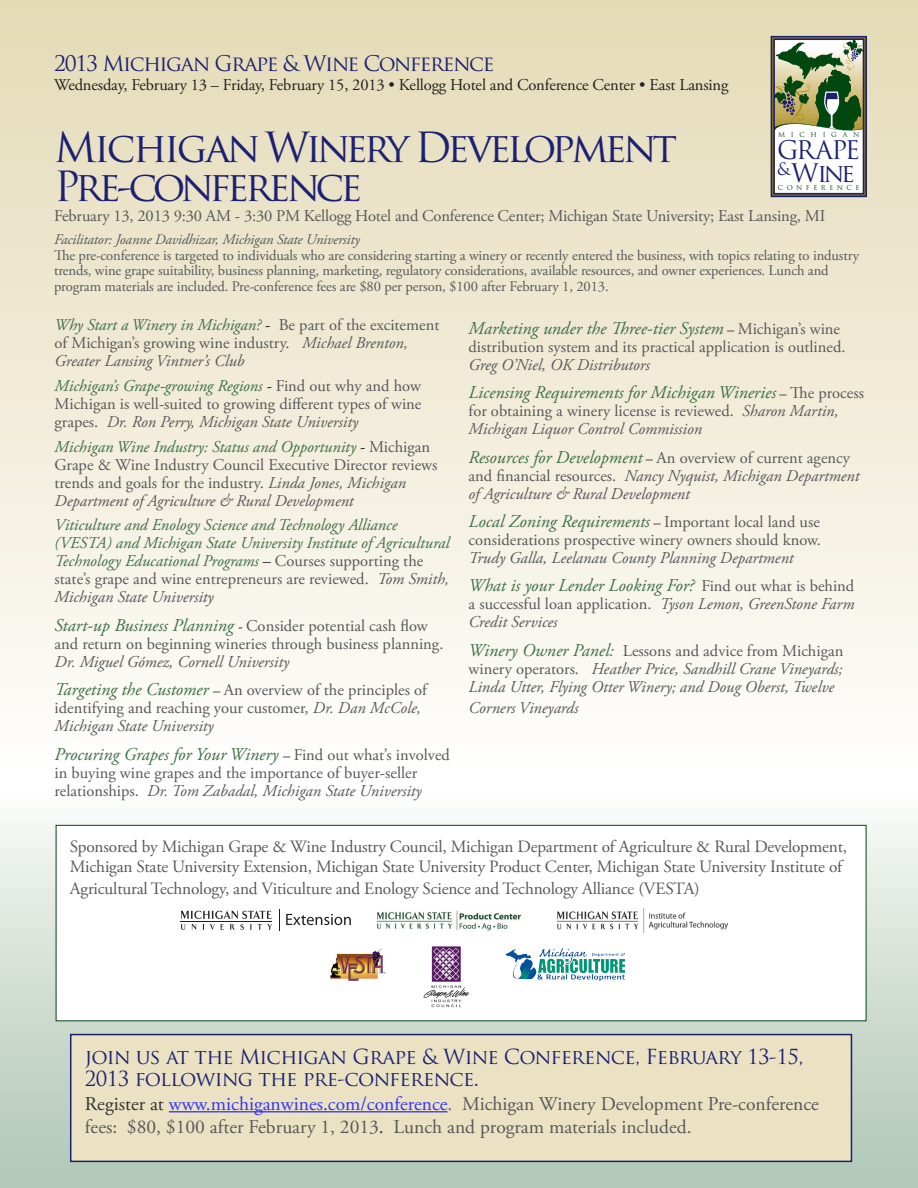
<style>
.page{position:relative;width:918px;height:1188px;background:#fff}
.page>*{position:absolute;margin:0;border:0;box-sizing:border-box;transform-origin:0 0}
.HEADING{font:40.5px/39px "Trajan Pro";letter-spacing:-.1em;color:#1c2072}
.t1{font:25.05px/22.8px "Trajan Pro";letter-spacing:-.1em;color:#1c2072}
.HEADING-2{font:21px "Trajan Pro";letter-spacing:-.06em;color:#1c2072}
.SUBHEADING2{font:20.25px/22.5px "Trajan Pro";letter-spacing:-.03em;color:#1c2072}
.t2{font:19.5px/23.4px "Adobe Garamond Pro";color:#57585a}
.AGENDA{font:italic 18px "Adobe Garamond Pro";color:#3c7044}
.t3{font:17.25px/21.1px "Adobe Garamond Pro";letter-spacing:-.01em;color:#57585a}
.AGENDA-2{font:16.5px/18px "Adobe Garamond Pro";color:#57585a}
.AGENDA-3{font:italic 16.5px/18px "Adobe Garamond Pro";color:#57585a}
.AGENDA-4{font:italic 16.5px/18px "Adobe Garamond Pro";color:#3c7044}
.HEADING-3{font:16.5px "Adobe Garamond Pro";letter-spacing:-.01em;color:#231f20}
.AGENDA-5{font:14.7px/15.8px "Adobe Garamond Pro";letter-spacing:-.01em;color:#57585a}
.AGENDA_SPEAKER{font:italic 14.7px "Adobe Garamond Pro";letter-spacing:-.01em;color:#57585a}
.t4{font:6.75px "Trajan Pro";letter-spacing:.52em;color:#004710}
.t5{font:6.75px "Trajan Pro";letter-spacing:.86em;color:#004710}
.s1{font-style:italic;color:#3c7044}
.s2{color:#231f20}
.s3{font-style:italic}
.s4{font-style:normal;color:#231f20}
.s5{font-style:normal;color:#57585a}
.s6{color:#57585a}
.s7{font-style:italic;font-size:18px;color:#3c7044}
.s8{font-size:14.7px;color:#231f20}
.s9{font-style:normal;font-size:14.7px;color:#231f20}
.s10{font-style:normal;font-size:16.5px;color:#57585a}
.s11{font-style:normal}
.s12{font-size:18px;color:#3c7044}
.s13{color:#333}
.s14{color:#33f}
.s15{color:#4c6d97}
</style>
<div class="page">
<div style="left:0;top:0;width:918px;height:772px;background:linear-gradient(to bottom,#e3dab5,#fefdfb)"></div>
<svg style="left:0;top:824px;width:918px;height:364px;background:#c5d5c8"></svg>
<div style="left:771px;top:35px;width:95px;height:162px;background:#fff"></div>
<img style="left:776px;top:41px;width:85px;height:90px">
<div style="left:771px;top:36px;width:95px;height:161px;border:4px solid #1c2072"></div>
<div style="left:773px;top:38px;width:92px;height:157px;border:1px solid #a18701"></div>
<div style="left:56px;top:825px;width:810px;height:196px;background:#fff"></div>
<div style="left:56px;top:825px;width:810px;height:196px;border:1px solid #004710"></div>
<div style="left:71px;top:1035px;width:780px;height:126px;background:#eae2c2"></div>
<hr style="left:169px;top:1111px;width:279px;height:1px;background:#00f">
<div style="left:70px;top:1034px;width:782px;height:128px;border:2px solid #1c2072"></div>
<img style="left:330px;top:948px;width:56px;height:33px">
<img style="left:557px;top:909px;width:170px;height:23px">
<img style="left:378px;top:910px;width:144px;height:21px">
<svg style="left:181px;top:911px;width:91px;height:19px"></svg>
<hr style="left:181px;top:921px;width:91px;height:1px;background:#231f20">
<svg style="left:286px;top:914px;width:65px;height:11px"></svg>
<svg style="left:279px;top:909px;width:1px;height:22px"></svg>
<img style="left:506px;top:948px;width:119px;height:33px">
<img style="left:423px;top:946px;width:47px;height:61px">
<p class="HEADING-2" style="left:54px;top:50px;width:442px">2013 Michigan Grape &amp; Wine Conference</p>
<p class="HEADING-3" style="left:54px;top:75px;width:676px">Wednesday, February 13 – Friday, February 15, 2013 • Kellogg Hotel and Conference Center • East Lansing</p>
<p class="HEADING" style="left:54px;top:128px;width:625px">Michigan Winery Development<br>Pre-conference</p>
<p class="AGENDA-2" style="left:54px;top:207px;width:773px">February 13, 2013 9:30 AM - 3:30 PM Kellogg Hotel and Conference Center; Michigan State University; East Lansing, MI</p>
<p class="AGENDA_SPEAKER" style="left:54px;top:230px;width:307px">Facilitator: Joanne Davidhizar, Michigan State University</p>
<p class="AGENDA-5" style="left:54px;top:248px;width:807px">The pre-conference is targeted to individuals who are considering starting a winery or recently entered the business, with topics relating to industry trends, wine grape suitability, business planning, marketing, regulatory considerations, available resources, and owner experiences. Lunch and program materials are included. Pre-conference fees are $80 per person, $100 after February 1, 2013.</p>
<p class="t5" style="left:778px;top:130px;width:83px">MICHIGAN</p>
<p class="t1" style="left:777px;top:138px;width:84px">GRAPE <sup>&amp;</sup>Wine</p>
<p class="t4" style="left:778px;top:183px;width:83px">CONFERENCE</p>
<p class="AGENDA-2" style="left:55px;top:317px;width:386px"><span class="s1">Why Start a Winery in Michigan?</span> <span class="s2">-</span> Be part of the excitement of Michigan’s growing wine industry. <span class="s3">Michael Brenton,<br>Greater Lansing Vintner’s Club</span></p>
<p class="AGENDA-2" style="left:55px;top:377px;width:368px;text-align:justify"><span class="s1">Michigan’s Grape-growing Regions</span> <span class="s2">-</span> Find out why and how Michigan is well-suited to growing different types of wine grapes. <span class="s3">Dr. Ron Perry, Michigan State University</span></p>
<p class="AGENDA-2" style="left:55px;top:438px;width:384px"><span class="s1">Michigan Wine Industry: Status and Opportunity</span> <span class="s2">-</span> Michigan Grape &amp; Wine Industry Council Executive Director reviews trends and goals for the industry. <span class="s3">Linda Jones, Michigan Department of Agriculture &amp; Rural Development</span></p>
<p class="AGENDA-4" style="left:55px;top:517px;width:397px">Viticulture and Enology Science and Technology Alliance (VESTA) and Michigan State University Institute of Agricultural Technology Educational Programs <span class="s4">–</span> <span class="s5">Courses supporting the state’s grape and wine entrepreneurs are reviewed.</span> <span class="s6">Tom Smith, Michigan State University</span></p>
<p class="AGENDA-2" style="left:55px;top:617px;width:390px"><span class="s7">Start-up Business Planning</span> <span class="s8">-</span> Consider potential cash flow and return on beginning wineries through business planning.<br><span class="s3">Dr. Miguel Gómez, Cornell University</span></p>
<p class="AGENDA-2" style="left:55px;top:682px;width:374px"><span class="s7">Targeting the Customer</span> <span class="s8">–</span> An overview of the principles of identifying and reaching your customer, <span class="s3">Dr. Dan McCole,<br>Michigan State University</span></p>
<p class="AGENDA" style="left:55px;top:743px;width:397px">Procuring Grapes for Your Winery <span class="s9">–</span> <span class="s10">Find out what’s involved</span></p>
<p class="AGENDA-2" style="left:55px;top:764px;width:369px">in buying wine grapes and the importance of buyer-seller relationships. <span class="s3">Dr. Tom Zabadal, Michigan State University</span></p>
<p class="AGENDA" style="left:469px;top:317px;width:373px">Marketing under the Three-tier System <span class="s9">–</span> <span class="s10">Michigan’s wine</span></p>
<p class="AGENDA-2" style="left:469px;top:338px;width:379px">distribution system and its practical application is outlined.<br><span class="s3">Greg O’Niel, OK Distributors</span></p>
<p class="AGENDA" style="left:469px;top:382px;width:397px">Licensing Requirements for Michigan Wineries <span class="s9">–</span> <span class="s10">The process</span></p>
<p class="AGENDA-3" style="left:469px;top:402px;width:372px"><span class="s11">for obtaining a winery license is reviewed.</span> Sharon Martin,<br>Michigan Liquor Control Commission</p>
<p class="AGENDA-3" style="left:469px;top:449px;width:392px"><span class="s12">Resources for Development</span> <span class="s9">–</span> <span class="s11">An overview of current agency and financial resources.</span> Nancy Nyquist, Michigan Department of Agriculture &amp; Rural Development</p>
<p class="AGENDA" style="left:469px;top:510px;width:353px">Local Zoning Requirements <span class="s9">–</span> <span class="s10">Important local land use</span></p>
<p class="AGENDA-2" style="left:469px;top:531px;width:354px">considerations prospective winery owners should know.<br><span class="s3">Trudy Galla, Leelanau County Planning Department</span></p>
<p class="AGENDA" style="left:469px;top:575px;width:387px">What is your Lender Looking For? <span class="s10">Find out what is behind</span></p>
<p class="AGENDA-3" style="left:469px;top:595px;width:387px"><span class="s11">a successful loan application.</span> Tyson Lemon, GreenStone Farm<br>Credit Services</p>
<p class="AGENDA-3" style="left:469px;top:642px;width:376px;text-align:justify"><span class="s12">Winery Owner Panel:</span> <span class="s11">Lessons and advice from Michigan winery operators.</span> Heather Price, Sandhill Crane Vineyards; Linda Utter, Flying Otter Winery; and Doug Oberst, Twelve</p>
<p class="AGENDA-3" style="left:469px;top:699px;width:111px">Corners Vineyards</p>
<p class="t3" style="left:70px;top:836px;width:779px">Sponsored by Michigan Grape &amp; Wine Industry Council, Michigan Department of Agriculture &amp; Rural Development,<br>Michigan State University Extension, Michigan State University Product Center, Michigan State University Institute of<br>Agricultural Technology, and Viticulture and Enology Science and Technology Alliance (VESTA)</p>
<p class="SUBHEADING2" style="left:85px;top:1045px;width:720px">join us at the Michigan Grape &amp; Wine Conference, February 13-15,<br>2013 following the pre-conference.</p>
<p class="t2" style="left:85px;top:1093px;width:735px"><span class="s13">Register at</span> <span class="s14">www.michiganwines.com/conference</span><span class="s15">.</span> Michigan Winery Development Pre-conference fees: $80, $100 after February 1, 2013<span class="s13">.</span> Lunch and program materials included.</p>
</div>
